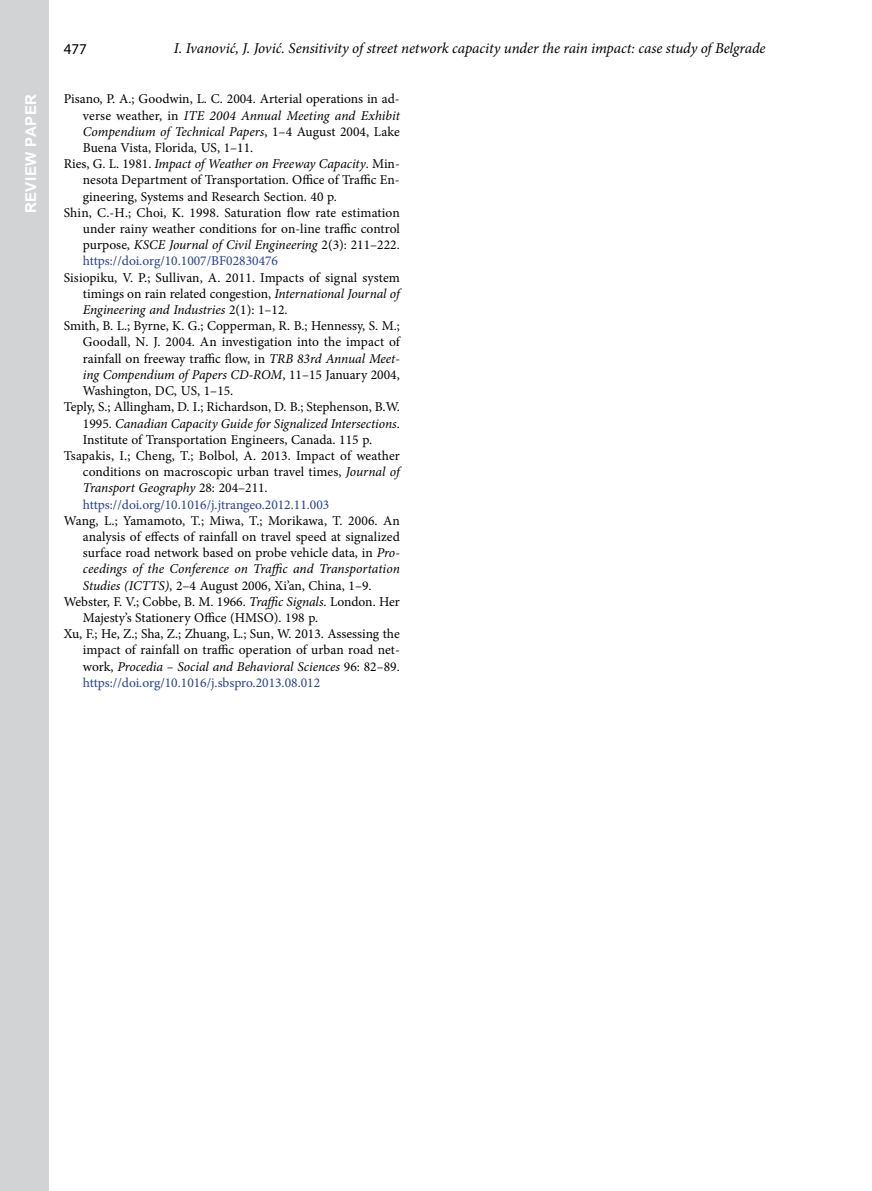
<style>
.page{position:relative;width:872px;height:1191px;background:#fff}
.page>*{position:absolute;margin:0;border:0;box-sizing:border-box;transform-origin:0 0}
.t1{font:italic 15px "Min Symb";letter-spacing:-.005em;color:#000}
.t2{font:700 15px "Arial";letter-spacing:.035em;color:#fff}
.t3{font:15px "Myriad Pro";color:#000}
.t4{font:13.5px "Min Symb";color:#000}
.t5{font:italic 13.5px "Min Symb";letter-spacing:-.005em;color:#000}
.t6{font:13.5px "Min Symb";color:#25408f}
.s1{font-style:normal}
.s2{font-style:italic}
</style>
<div class="page">
<div style="left:0;top:0;width:49px;height:1191px;background:#d1d3d4"></div>
<p class="t2" style="left:20px;top:213px;width:121px;rotate:-90deg">REVIEW PAPER</p>
<p class="t3" style="left:64px;top:39px;width:25px">477</p>
<p class="t1" style="left:174px;top:38px;width:593px">I. Ivanović, J. Jović. Sensitivity of street network capacity under the rain impact: case study of Belgrade</p>
<p class="t4" style="left:64px;top:90px;width:337px">Pisano, P. A.; Goodwin, L. C. 2004. Arterial operations in ad-</p>
<p class="t5" style="left:83px;top:106px;width:318px"><span class="s1">verse weather, in</span> ITE 2004 Annual Meeting and Exhibit</p>
<p class="t5" style="left:83px;top:122px;width:318px">Compendium of Technical Papers<span class="s1">, 1–4 August 2004, Lake</span></p>
<p class="t4" style="left:83px;top:139px;width:172px">Buena Vista, Florida, US, 1–11.</p>
<p class="t5" style="left:64px;top:155px;width:337px"><span class="s1">Ries, G. L. 1981.</span> Impact of Weather on Freeway Capacity<span class="s1">. Min-</span></p>
<p class="t4" style="left:83px;top:171px;width:318px">nesota Department of Transportation. Office of Traffic En-</p>
<p class="t4" style="left:83px;top:187px;width:255px">gineering, Systems and Research Section. 40 p.</p>
<p class="t4" style="left:64px;top:203px;width:337px">Shin, C.-H.; Choi, K. 1998. Saturation flow rate estimation</p>
<p class="t4" style="left:83px;top:220px;width:318px">under rainy weather conditions for on-line traffic control</p>
<p class="t5" style="left:83px;top:236px;width:318px"><span class="s1">purpose,</span> KSCE Journal of Civil Engineering <span class="s1">2(3): 211–222.</span></p>
<p class="t6" style="left:83px;top:252px;width:197px">https://doi.org/10.1007/BF02830476</p>
<p class="t4" style="left:64px;top:268px;width:338px">Sisiopiku, V. P.; Sullivan, A. 2011. Impacts of signal system</p>
<p class="t4" style="left:83px;top:284px;width:318px">timings on rain related congestion, <span class="s2">International Journal of</span></p>
<p class="t5" style="left:83px;top:300px;width:206px">Engineering and Industries <span class="s1">2(1): 1–12.</span></p>
<p class="t4" style="left:64px;top:317px;width:337px">Smith, B. L.; Byrne, K. G.; Copperman, R. B.; Hennessy, S. M.;</p>
<p class="t4" style="left:83px;top:333px;width:318px">Goodall, N. J. 2004. An investigation into the impact of</p>
<p class="t4" style="left:83px;top:349px;width:318px">rainfall on freeway traffic flow, in <span class="s2">TRB 83rd Annual Meet-</span></p>
<p class="t5" style="left:83px;top:365px;width:318px">ing Compendium of Papers CD-ROM<span class="s1">, 11–15 January 2004,</span></p>
<p class="t4" style="left:83px;top:382px;width:152px">Washington, DC, US, 1–15.</p>
<p class="t4" style="left:64px;top:398px;width:338px">Teply, S.; Allingham, D. I.; Richardson, D. B.; Stephenson, B.W.</p>
<p class="t5" style="left:83px;top:414px;width:318px"><span class="s1">1995.</span> Canadian Capacity Guide for Signalized Intersections<span class="s1">.</span></p>
<p class="t4" style="left:83px;top:430px;width:291px">Institute of Transportation Engineers, Canada. 115 p.</p>
<p class="t4" style="left:64px;top:446px;width:337px">Tsapakis, I.; Cheng, T.; Bolbol, A. 2013. Impact of weather</p>
<p class="t4" style="left:83px;top:463px;width:318px">conditions on macroscopic urban travel times, <span class="s2">Journal of</span></p>
<p class="t5" style="left:83px;top:479px;width:186px">Transport Geography <span class="s1">28: 204–211.</span></p>
<p class="t6" style="left:83px;top:495px;width:248px">https://doi.org/10.1016/j.jtrangeo.2012.11.003</p>
<p class="t4" style="left:64px;top:511px;width:338px">Wang, L.; Yamamoto, T.; Miwa, T.; Morikawa, T. 2006. An</p>
<p class="t4" style="left:83px;top:527px;width:318px">analysis of effects of rainfall on travel speed at signalized</p>
<p class="t4" style="left:83px;top:544px;width:318px">surface road network based on probe vehicle data, in <span class="s2">Pro-</span></p>
<p class="t5" style="left:83px;top:560px;width:318px">ceedings of the Conference on Traffic and Transportation</p>
<p class="t4" style="left:83px;top:576px;width:290px"><span class="s2">Studies (ICTTS)</span>, 2–4 August 2006, Xi’an, China, 1–9.</p>
<p class="t4" style="left:64px;top:592px;width:337px">Webster, F. V.; Cobbe, B. M. 1966. <span class="s2">Traffic Signals</span>. London. Her</p>
<p class="t4" style="left:83px;top:608px;width:237px">Majesty’s Stationery Office (HMSO). 198 p.</p>
<p class="t4" style="left:64px;top:625px;width:337px">Xu, F.; He, Z.; Sha, Z.; Zhuang, L.; Sun, W. 2013. Assessing the</p>
<p class="t4" style="left:83px;top:641px;width:318px">impact of rainfall on traffic operation of urban road net-</p>
<p class="t5" style="left:83px;top:657px;width:318px"><span class="s1">work,</span> Procedia – Social and Behavioral Sciences <span class="s1">96: 82–89.</span></p>
<p class="t6" style="left:83px;top:673px;width:239px">https://doi.org/10.1016/j.sbspro.2013.08.012</p>
</div>
